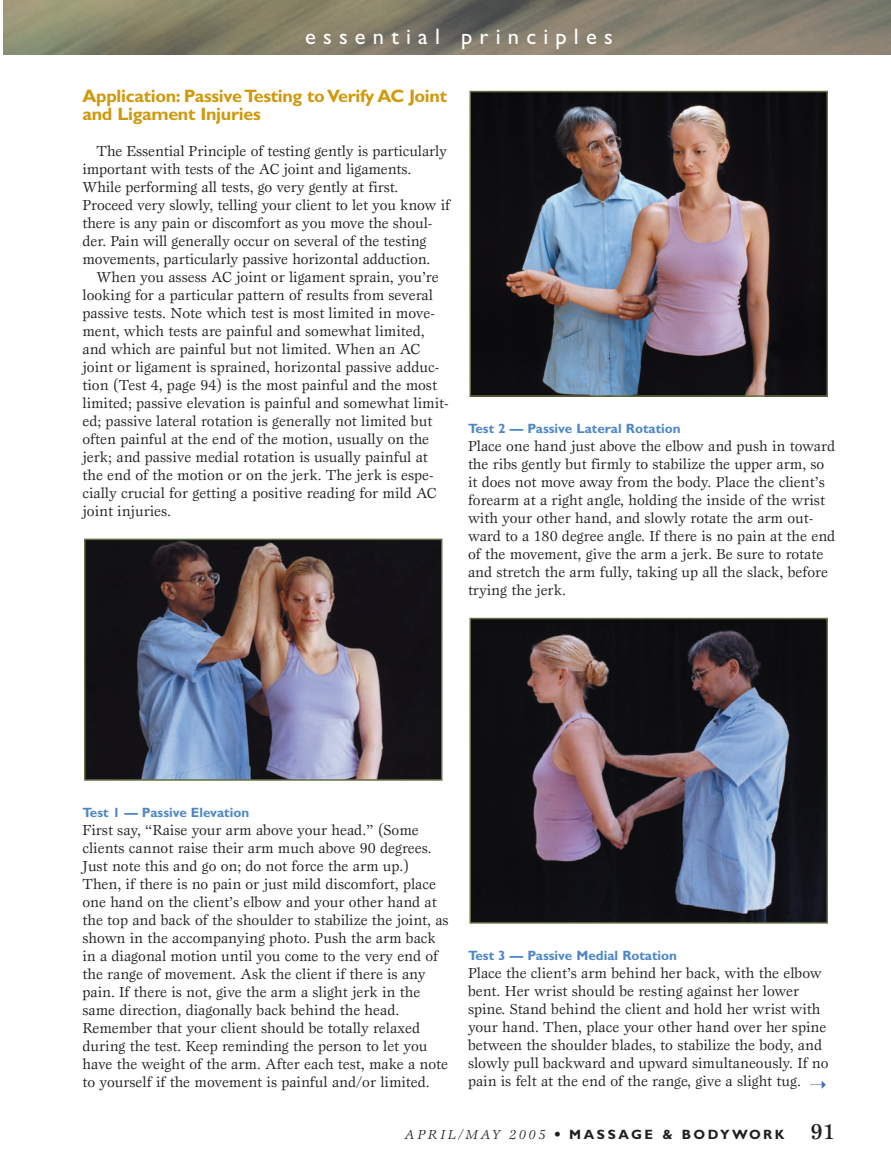
<style>
.page{position:relative;width:891px;height:1175px;background:#fff}
.page>*{position:absolute;margin:0;border:0;box-sizing:border-box;transform-origin:0 0}
.t1{font:22.5px "Gill Sans";letter-spacing:.32em;color:#fff}
.t2{font:700 18px/18px "Gill Sans";letter-spacing:-.015em;color:#d0990c}
.t3{font:15px/18px "Esprit";color:#231f20}
.t4{font:700 13.5px "Gill Sans";color:#4d87c6}
.t5{font:700 13.5px "Gill Sans";letter-spacing:.195em;color:#231f20}
.s1{color:#4266b1}
.s2{font-family:"Esprit";font-weight:400;font-style:italic}
.s3{font-family:"Esprit";font-weight:500}
.s4{font-family:"Esprit";font-weight:500;font-size:22.5px}
</style>
<div class="page">
<img style="left:3px;top:0;width:888px;height:54px">
<img style="left:473px;top:621px;width:352px;height:299px">
<div style="left:470px;top:618px;width:358px;height:305px;border:2px solid #636f45"></div>
<img style="left:473px;top:94px;width:352px;height:300px">
<div style="left:470px;top:91px;width:358px;height:306px;border:2px solid #636f45"></div>
<img style="left:87px;top:541px;width:352px;height:236px">
<div style="left:84px;top:538px;width:358px;height:242px;border:2px solid #636f45"></div>
<h1 class="t1" style="left:305px;top:28px;width:309px">essential principles</h1>
<p class="t2" style="left:82px;top:88px;width:366px">Application: Passive Testing to Verify AC Joint and Ligament Injuries</p>
<p class="t3" style="left:82px;top:143px;width:369px;text-indent:14px">The Essential Principle of testing gently is particularly important with tests of the AC joint and ligaments.<br>While performing all tests, go very gently at first.<br>Proceed very slowly, telling your client to let you know if there is any pain or discomfort as you move the shoul&shy;der. Pain will generally occur on several of the testing movements, particularly passive horizontal adduction.</p>
<p class="t3" style="left:82px;top:269px;width:368px;text-indent:14px">When you assess AC joint or ligament sprain, you’re looking for a particular pattern of results from several passive tests. Note which test is most limited in move&shy;ment, which tests are painful and somewhat limited, and which are painful but not limited. When an AC joint or ligament is sprained, horizontal passive adduc&shy;tion (Test 4, page 94) is the most painful and the most limited; passive elevation is painful and somewhat limit&shy;ed; passive lateral rotation is generally not limited but often painful at the end of the motion, usually on the jerk; and passive medial rotation is usually painful at the end of the motion or on the jerk. The jerk is espe&shy;cially crucial for getting a positive reading for mild AC joint injuries.</p>
<p class="t4" style="left:468px;top:423px;width:214px">Test 2 — Passive Lateral Rotation</p>
<p class="t3" style="left:468px;top:438px;width:369px">Place one hand just above the elbow and push in toward the ribs gently but firmly to stabilize the upper arm, so it does not move away from the body. Place the client’s forearm at a right angle, holding the inside of the wrist with your other hand, and slowly rotate the arm out&shy;ward to a 180 degree angle. If there is no pain at the end of the movement, give the arm a jerk. Be sure to rotate and stretch the arm fully, taking up all the slack, before trying the jerk.</p>
<p class="t4" style="left:82px;top:807px;width:168px">Test 1 — Passive Elevation</p>
<p class="t3" style="left:82px;top:822px;width:368px">First say, “Raise your arm above your head.” (Some clients cannot raise their arm much above 90 degrees.<br>Just note this and go on; do not force the arm up.)<br>Then, if there is no pain or just mild discomfort, place one hand on the client’s elbow and your other hand at the top and back of the shoulder to stabilize the joint, as shown in the accompanying photo. Push the arm back in a diagonal motion until you come to the very end of the range of movement. Ask the client if there is any pain. If there is not, give the arm a slight jerk in the same direction, diagonally back behind the head.<br>Remember that your client should be totally relaxed during the test. Keep reminding the person to let you have the weight of the arm. After each test, make a note to yourself if the movement is painful and/or limited.</p>
<p class="t4" style="left:468px;top:950px;width:211px">Test 3 — Passive Medial Rotation</p>
<p class="t3" style="left:468px;top:964px;width:362px">Place the client’s arm behind her back, with the elbow bent. Her wrist should be resting against her lower spine. Stand behind the client and hold her wrist with your hand. Then, place your other hand over her spine between the shoulder blades, to stabilize the body, and slowly pull backward and upward simultaneously. If no pain is felt at the end of the range, give a slight tug. <span class="s1">➝</span></p>
<p class="t5" style="left:405px;top:1129px;width:432px"><span class="s2">APRIL/MAY 2005</span> <span class="s3">•</span> MASSAGE &amp; BODYWORK <span class="s4">91</span></p>
</div>
